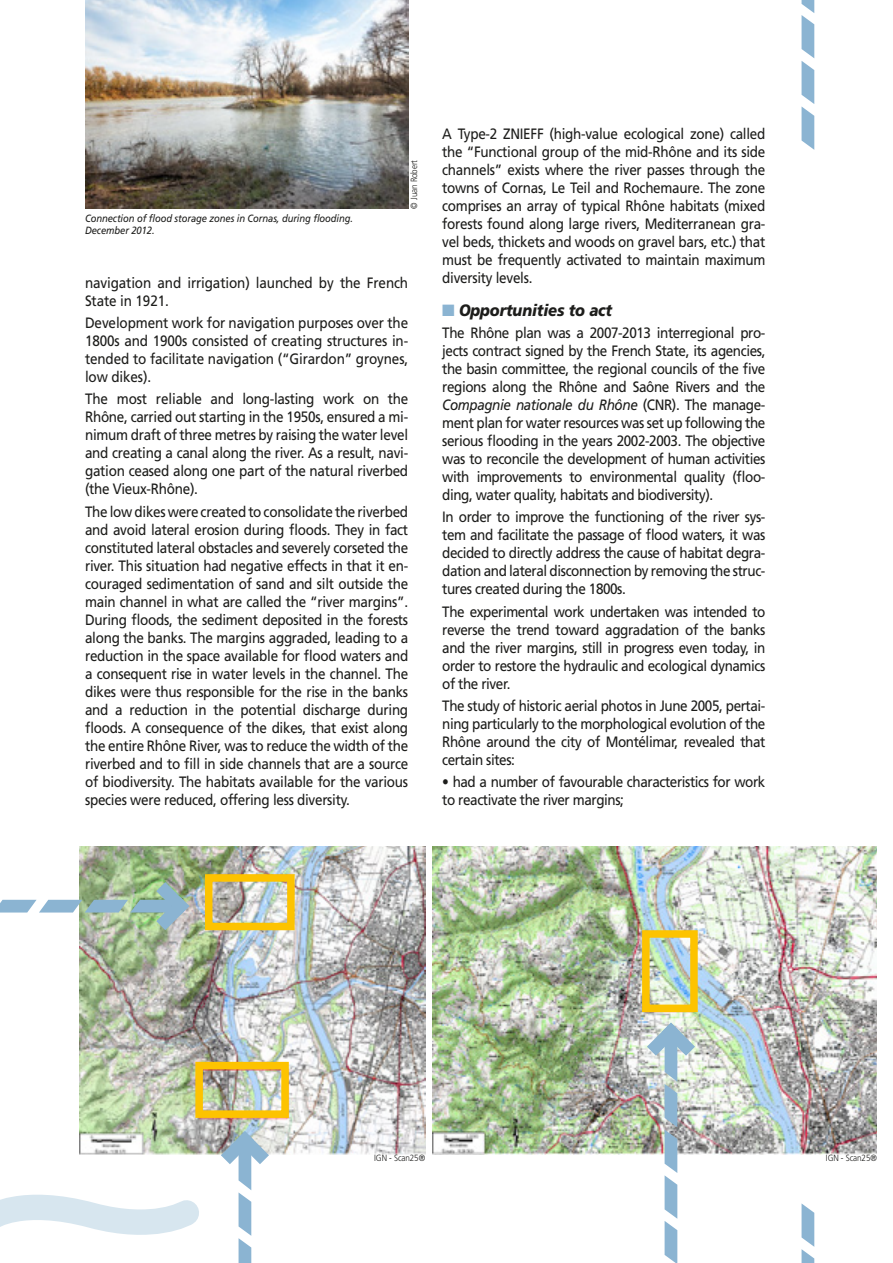
<style>
.page{position:relative;width:893px;height:1263px;background:#fff}
.page>*{position:absolute;margin:0;border:0;box-sizing:border-box;transform-origin:0 0}
.t1{font:italic 900 16.5px "Frutiger";letter-spacing:-.01em;color:#1d1d1b;scale:.9 1}
.t2{font:15px/18px "Frutiger";letter-spacing:-.03em;color:#1d1d1b;text-align:justify;scale:.9 1}
.t3{font:15px/18px "Frutiger";letter-spacing:-.01em;color:#1d1d1b;scale:.9 1}
.t4{font:italic 10.5px/12px "Frutiger";letter-spacing:-.01em;color:#1d1d1b;scale:.9 1}
.t5{font:300 9px "Frutiger";letter-spacing:-.01em;color:#1d1d1b;scale:.9 1}
.s1{color:#8bb4d2}
.s2{font-style:italic}
</style>
<div class="page">
<svg style="left:0;top:1194px;width:199px;height:41px"></svg>
<img style="left:433px;top:846px;width:444px;height:309px">
<img style="left:79px;top:846px;width:346px;height:308px">
<div style="left:642px;top:930px;width:56px;height:82px;border:8px solid #fdc300"></div>
<svg style="left:801px;top:0;width:13px;height:150px"></svg>
<svg style="left:801px;top:1203px;width:13px;height:60px"></svg>
<img style="left:647px;top:1022px;width:48px;height:241px">
<img style="left:85px;top:0;width:323px;height:209px">
<div style="left:205px;top:874px;width:90px;height:56px;border:8px solid #fdc300"></div>
<div style="left:195px;top:1062px;width:94px;height:56px;border:8px solid #fdc300"></div>
<svg style="left:0;top:882px;width:189px;height:48px"></svg>
<svg style="left:221px;top:1131px;width:48px;height:132px"></svg>
<p class="t4" style="left:85px;top:212px;width:299px">Connection of flood storage zones in Cornas, during flooding.<br>December 2012.</p>
<p class="t5" style="left:409px;top:209px;width:56px;rotate:-90deg">© Juan Robert</p>
<p class="t3" style="left:85px;top:273px;width:361px">navigation and irrigation) launched by the French<br>State in 1921.</p>
<p class="t2" style="left:85px;top:314px;width:361px">Development work for navigation purposes over the 1800s and 1900s consisted of creating structures in&shy;tended to facilitate navigation (“Girardon” groynes, low dikes).</p>
<p class="t2" style="left:85px;top:390px;width:361px">The most reliable and long-lasting work on the Rhône, carried out starting in the 1950s, ensured a mi&shy;nimum draft of three metres by raising the water level and creating a canal along the river. As a result, navi&shy;gation ceased along one part of the natural riverbed (the Vieux-Rhône).</p>
<p class="t2" style="left:85px;top:502px;width:361px">The low dikes were created to consolidate the riverbed and avoid lateral erosion during floods. They in fact constituted lateral obstacles and severely corseted the river. This situation had negative effects in that it en&shy;couraged sedimentation of sand and silt outside the main channel in what are called the “river margins”.<br>During floods, the sediment deposited in the forests along the banks. The margins aggraded, leading to a reduction in the space available for flood waters and a consequent rise in water levels in the channel. The dikes were thus responsible for the rise in the banks and a reduction in the potential discharge during floods. A consequence of the dikes, that exist along the entire Rhône River, was to reduce the width of the riverbed and to fill in side channels that are a source of biodiversity. The habitats available for the various species were reduced, offering less diversity.</p>
<p class="t2" style="left:442px;top:125px;width:361px">A Type-2 ZNIEFF (high-value ecological zone) called the “Functional group of the mid-Rhône and its side channels” exists where the river passes through the towns of Cornas, Le Teil and Rochemaure. The zone comprises an array of typical Rhône habitats (mixed forests found along large rivers, Mediterranean gra&shy;vel beds, thickets and woods on gravel bars, etc.) that must be frequently activated to maintain maximum diversity levels.</p>
<p class="t1" style="left:442px;top:300px;width:190px"><span class="s1">■</span> Opportunities to act</p>
<p class="t2" style="left:442px;top:324px;width:361px">The Rhône plan was a 2007-2013 interregional pro&shy;jects contract signed by the French State, its agencies, the basin committee, the regional councils of the five regions along the Rhône and Saône Rivers and the <span class="s2">Compagnie nationale du Rhône</span> (CNR). The manage&shy;ment plan for water resources was set up following the serious flooding in the years 2002-2003. The objective was to reconcile the development of human activities with improvements to environmental quality (floo&shy;ding, water quality, habitats and biodiversity).</p>
<p class="t2" style="left:442px;top:508px;width:361px">In order to improve the functioning of the river sys&shy;tem and facilitate the passage of flood waters, it was decided to directly address the cause of habitat degra&shy;dation and lateral disconnection by removing the struc&shy;tures created during the 1800s.</p>
<p class="t2" style="left:442px;top:602px;width:361px">The experimental work undertaken was intended to reverse the trend toward aggradation of the banks and the river margins, still in progress even today, in order to restore the hydraulic and ecological dynamics of the river.</p>
<p class="t2" style="left:442px;top:696px;width:361px">The study of historic aerial photos in June 2005, pertai&shy;ning particularly to the morphological evolution of the Rhône around the city of Montélimar, revealed that certain sites:</p>
<p class="t2" style="left:442px;top:773px;width:361px">• had a number of favourable characteristics for work to reactivate the river margins;</p>
<p class="t5" style="left:374px;top:1153px;width:58px">IGN - Scan25®</p>
<p class="t5" style="left:826px;top:1153px;width:58px">IGN - Scan25®</p>
</div>
